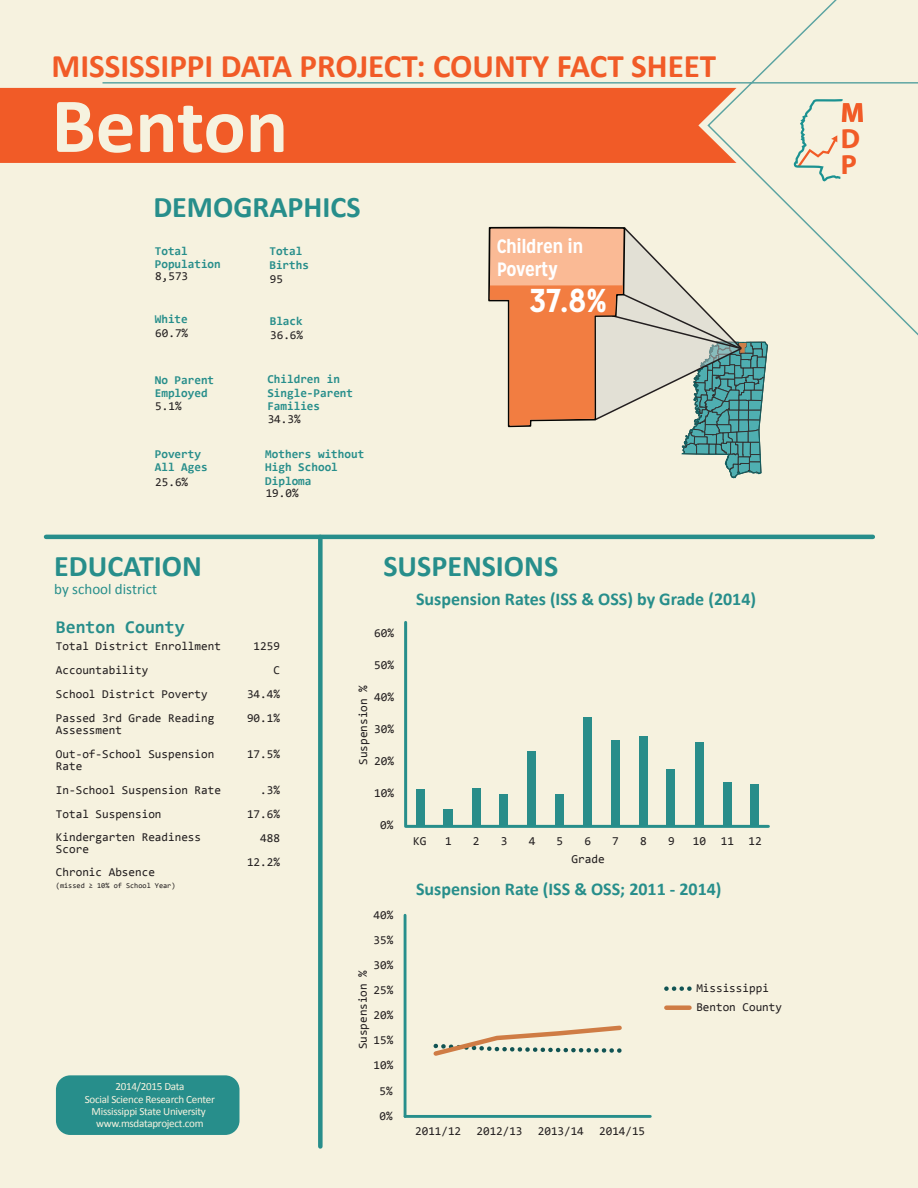
<style>
.page{position:relative;width:918px;height:1188px;background:#f6f2df}
.page>*{position:absolute;margin:0;border:0;box-sizing:border-box;transform-origin:0 0}
.t1{font:700 78.75px "Calibri";color:#f6f2df}
.t2{font:700 33px "Calibri";color:#f15b27}
.t3{font:700 33px "Mission Gothic";color:#fff}
.t4{font:700 30px "Calibri";color:#278e8b}
.t5{font:700 27.75px/26.1px "Myriad Pro";color:#f15b27}
.t6{font:700 19.35px "Mission Gothic";letter-spacing:-.025em;color:#fff}
.t7{font:700 18px "Calibri";color:#278e8b}
.t8{font:700 18px "Consolas";color:#278e8b}
.t9{font:15px "Calibri";color:#278e8b}
.t10{font:12.15px "Consolas";color:#231f20}
.t11{font:12px/24px "Consolas";color:#231f20}
.t12{font:700 12px/13.5px "Consolas";color:#278e8b}
.t13{font:11.1px/12.1px "Calibri";letter-spacing:-.025em;color:#f6f2df;text-align:center}
.t14{font:7.5px "Consolas";color:#231f20}
</style>
<div class="page">
<div style="left:0;top:88px;width:101px;height:75px;background:#f15b27"></div>
<svg style="left:101px;top:0;width:817px;height:336px"></svg>
<svg style="left:792px;top:98px;width:53px;height:86px"></svg>
<div style="left:56px;top:1075px;width:183px;height:60px;background:#278e8b;border-radius:14px"></div>
<div style="left:318px;top:537px;width:5px;height:609px;background:#278e8b"></div>
<hr style="left:46px;top:535px;width:827px;height:4px;background:#278e8b">
<svg style="left:487px;top:226px;width:281px;height:253px"></svg>
<div style="left:416px;top:790px;width:8px;height:36px;background:#298d8a"></div>
<div style="left:443px;top:810px;width:10px;height:16px;background:#298d8a"></div>
<div style="left:472px;top:789px;width:9px;height:37px;background:#298d8a"></div>
<div style="left:500px;top:795px;width:8px;height:31px;background:#298d8a"></div>
<div style="left:527px;top:752px;width:9px;height:74px;background:#298d8a"></div>
<div style="left:555px;top:795px;width:9px;height:31px;background:#298d8a"></div>
<div style="left:584px;top:718px;width:8px;height:108px;background:#298d8a"></div>
<div style="left:611px;top:740px;width:9px;height:86px;background:#298d8a"></div>
<div style="left:639px;top:737px;width:8px;height:89px;background:#298d8a"></div>
<div style="left:667px;top:770px;width:8px;height:56px;background:#298d8a"></div>
<div style="left:695px;top:742px;width:9px;height:84px;background:#298d8a"></div>
<div style="left:723px;top:783px;width:8px;height:43px;background:#298d8a"></div>
<div style="left:750px;top:784px;width:9px;height:42px;background:#298d8a"></div>
<hr style="left:407px;top:826px;width:362px;height:1px;background:#d9d9d8">
<hr style="left:406px;top:825px;width:362px;height:3px;background:#278e8b">
<hr style="left:404px;top:622px;width:3px;height:203px;background:#278e8b">
<hr style="left:404px;top:915px;width:2px;height:201px;background:#278e8b">
<hr style="left:405px;top:1115px;width:245px;height:3px;background:#278e8b">
<svg style="left:433px;top:1025px;width:189px;height:31px"></svg>
<svg style="left:666px;top:986px;width:25px;height:5px"></svg>
<div style="left:666px;top:1005px;width:23px;height:5px;background:#cf7c45"></div>
<h2 class="t2" style="left:52px;top:45px;width:666px">MISSISSIPPI DATA PROJECT: COUNTY FACT SHEET</h2>
<h1 class="t1" style="left:52px;top:75px;width:238px">Benton</h1>
<h3 class="t4" style="left:153px;top:188px;width:209px">DEMOGRAPHICS</h3>
<h3 class="t6" style="left:497px;top:234px;width:88px">Children in</h3>
<p class="t12" style="left:155px;top:244px;width:68px">Total<br>Population</p>
<p class="t12" style="left:269px;top:245px;width:41px">Total<br>Births</p>
<p class="t11" style="left:155px;top:264px;width:34px">8,573</p>
<h3 class="t6" style="left:497px;top:257px;width:63px">Poverty</h3>
<p class="t11" style="left:270px;top:266px;width:15px">95</p>
<p class="t12" style="left:155px;top:312px;width:34px">White</p>
<p class="t12" style="left:270px;top:314px;width:34px">Black</p>
<p class="t11" style="left:155px;top:321px;width:34px">60.7%</p>
<p class="t11" style="left:270px;top:323px;width:34px">36.6%</p>
<p class="t12" style="left:155px;top:373px;width:61px">No Parent<br>Employed</p>
<p class="t12" style="left:267px;top:373px;width:87px">Children in<br>Single-Parent<br>Families</p>
<p class="t12" style="left:155px;top:447px;width:54px">Poverty<br>All Ages</p>
<p class="t12" style="left:265px;top:447px;width:100px">Mothers without<br>High School<br>Diploma</p>
<p class="t11" style="left:155px;top:394px;width:28px">5.1%</p>
<p class="t11" style="left:268px;top:407px;width:34px">34.3%</p>
<p class="t11" style="left:155px;top:470px;width:34px">25.6%</p>
<p class="t11" style="left:266px;top:481px;width:34px">19.0%</p>
<h2 class="t3" style="left:529px;top:280px;width:80px">37.8%</h2>
<h3 class="t4" style="left:54px;top:547px;width:149px">EDUCATION</h3>
<p class="t9" style="left:54px;top:580px;width:104px">by school district</p>
<h3 class="t8" style="left:56px;top:616px;width:130px">Benton County</h3>
<h3 class="t4" style="left:383px;top:547px;width:176px">SUSPENSIONS</h3>
<p class="t10" style="left:374px;top:625px;width:21px">60%</p>
<h3 class="t7" style="left:416px;top:588px;width:342px">Suspension Rates (ISS &amp; OSS) by Grade (2014)</h3>
<p class="t11" style="left:56px;top:634px;width:167px">Total District Enrollment<br>Accountability<br>School District Poverty<br>Passed 3rd Grade Reading</p>
<p class="t11" style="left:56px;top:718px;width:160px">Assessment<br>Out-of-School Suspension</p>
<p class="t11" style="left:56px;top:754px;width:167px">Rate<br>In-School Suspension Rate<br>Total Suspension<br>Kindergarten Readiness</p>
<p class="t11" style="left:56px;top:837px;width:101px;line-height:23.2px">Score<br>Chronic Absence</p>
<p class="t14" style="left:56px;top:880px;width:121px">(missed ≥ 10% of School Year)</p>
<p class="t11" style="left:247px;top:634px;width:34px;text-align:right">1259<br>C<br>34.4%<br>90.1%</p>
<p class="t11" style="left:247px;top:742px;width:34px">17.5%</p>
<p class="t11" style="left:247px;top:778px;width:34px;text-align:right">.3%<br>17.6%<br>488<br>12.2%</p>
<p class="t13" style="left:85px;top:1081px;width:132px">2014/2015 Data<br>Social Science Research Center<br>Mississippi State University www.msdataproject.com</p>
<p class="t10" style="left:374px;top:657px;width:21px">50%</p>
<p class="t10" style="left:355px;top:765px;width:81px;rotate:-90deg">Suspension %</p>
<p class="t10" style="left:374px;top:689px;width:21px">40%</p>
<p class="t10" style="left:374px;top:721px;width:21px">30%</p>
<p class="t10" style="left:374px;top:753px;width:21px">20%</p>
<p class="t10" style="left:374px;top:785px;width:21px">10%</p>
<p class="t10" style="left:380px;top:817px;width:15px">0%</p>
<p class="t11" style="left:374px;top:902px;width:21px">40%</p>
<p class="t11" style="left:374px;top:928px;width:21px">35%</p>
<p class="t11" style="left:374px;top:953px;width:21px">30%</p>
<p class="t11" style="left:351px;top:1049px;width:80px;rotate:-90deg">Suspension %</p>
<p class="t11" style="left:374px;top:978px;width:21px">25%</p>
<p class="t11" style="left:374px;top:1003px;width:21px">20%</p>
<p class="t11" style="left:374px;top:1028px;width:21px">15%</p>
<p class="t11" style="left:374px;top:1053px;width:21px">10%</p>
<p class="t11" style="left:380px;top:1078px;width:15px">5%</p>
<p class="t11" style="left:380px;top:1103px;width:15px">0%</p>
<p class="t10" style="left:413px;top:833px;width:15px">KG</p>
<p class="t10" style="left:445px;top:833px;width:8px">1</p>
<p class="t10" style="left:473px;top:833px;width:8px">2</p>
<p class="t10" style="left:501px;top:833px;width:8px">3</p>
<p class="t10" style="left:529px;top:833px;width:8px">4</p>
<p class="t10" style="left:557px;top:833px;width:8px">5</p>
<p class="t10" style="left:584px;top:833px;width:8px">6</p>
<p class="t10" style="left:612px;top:833px;width:8px">7</p>
<p class="t10" style="left:640px;top:833px;width:8px">8</p>
<p class="t10" style="left:668px;top:833px;width:8px">9</p>
<p class="t10" style="left:693px;top:833px;width:71px">10 11 12</p>
<p class="t10" style="left:572px;top:851px;width:35px">Grade</p>
<h3 class="t7" style="left:416px;top:878px;width:307px">Suspension Rate (ISS &amp; OSS; 2011 - 2014)</h3>
<p class="t11" style="left:415px;top:1119px;width:47px">2011/12</p>
<p class="t11" style="left:477px;top:1119px;width:47px">2012/13</p>
<p class="t11" style="left:538px;top:1119px;width:47px">2013/14</p>
<p class="t11" style="left:599px;top:1119px;width:47px">2014/15</p>
<p class="t11" style="left:696px;top:978px;width:87px;line-height:19px">Mississippi<br>Benton County</p>
<h3 class="t5" style="left:841px;top:99px;width:25px">M<br>D<br>P</h3>
</div>
